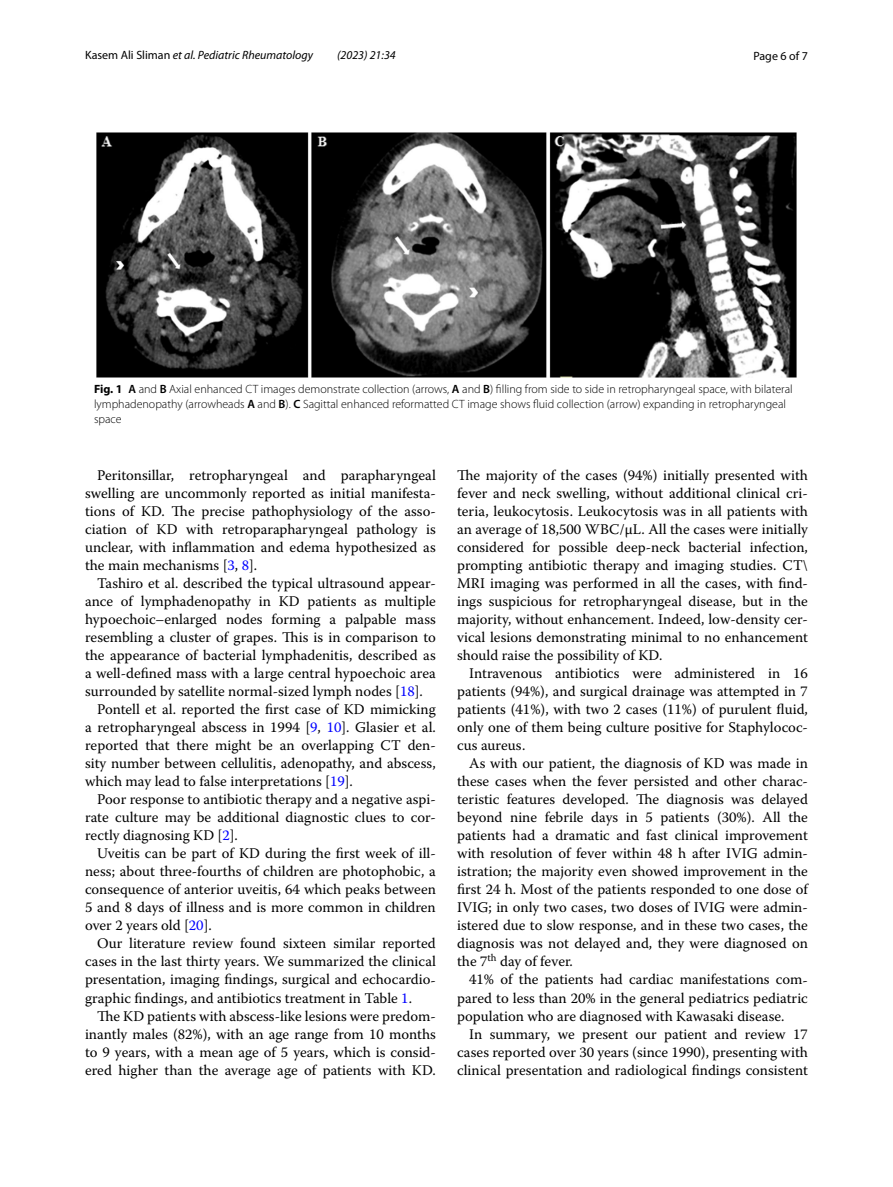
<style>
.page{position:relative;width:893px;height:1187px;background:#fff}
.page>*{position:absolute;margin:0;border:0;box-sizing:border-box;transform-origin:0 0}
.t1{font:14.7px/18px "Warnock Pro";color:#000;text-align:justify}
.t2{font:300 12px/15px "Myriad Pro";color:#000}
.t3{font:italic 12px "Myriad Pro";color:#000}
.t4{font:12px "Myriad Pro";color:#000}
.s1{font-style:normal}
.s2{font-weight:700}
.s3{font-weight:600}
.s4{color:#00f}
</style>
<div class="page">
<img style="left:96px;top:133px;width:701px;height:244px">
<p class="t3" style="left:85px;top:48px;width:230px"><span class="s1">Kasem Ali Sliman</span> et al. Pediatric Rheumatology</p>
<p class="t3" style="left:337px;top:48px;width:60px">(2023) 21:34</p>
<p class="t4" style="left:753px;top:48px;width:56px">Page 6 of 7</p>
<p class="t2" style="left:94px;top:381px;width:700px"><span class="s2">Fig. 1</span> <span class="s3">A</span> and <span class="s3">B</span> Axial enhanced CT images demonstrate collection (arrows, <span class="s3">A</span> and <span class="s3">B</span>) filling from side to side in retropharyngeal space, with bilateral lymphadenopathy (arrowheads <span class="s3">A</span> and <span class="s3">B</span>). <span class="s3">C</span> Sagittal enhanced reformatted CT image shows fluid collection (arrow) expanding in retropharyngeal space</p>
<p class="t1" style="left:85px;top:466px;width:352px;text-indent:12px">Peritonsillar, retropharyngeal and parapharyngeal swelling are uncommonly reported as initial manifesta&shy;tions of KD. The precise pathophysiology of the asso&shy;ciation of KD with retroparapharyngeal pathology is unclear, with inflammation and edema hypothesized as the main mechanisms [<span class="s4">3</span>, <span class="s4">8</span>].</p>
<p class="t1" style="left:97px;top:574px;width:340px">Tashiro et al. described the typical ultrasound appear-</p>
<p class="t1" style="left:85px;top:592px;width:352px">ance of lymphadenopathy in KD patients as multiple</p>
<p class="t1" style="left:85px;top:610px;width:352px">hypoechoic–enlarged nodes forming a palpable mass</p>
<p class="t1" style="left:85px;top:628px;width:352px">resembling a cluster of grapes. This is in comparison to</p>
<p class="t1" style="left:85px;top:646px;width:352px">the appearance of bacterial lymphadenitis, described as</p>
<p class="t1" style="left:85px;top:664px;width:352px">a well-defined mass with a large central hypoechoic area</p>
<p class="t1" style="left:85px;top:682px;width:339px">surrounded by satellite normal-sized lymph nodes [<span class="s4">18</span>].</p>
<p class="t1" style="left:97px;top:700px;width:340px">Pontell et al. reported the first case of KD mimicking</p>
<p class="t1" style="left:85px;top:718px;width:352px">a retropharyngeal abscess in 1994 [<span class="s4">9</span>, <span class="s4">10</span>]. Glasier et al.</p>
<p class="t1" style="left:85px;top:736px;width:352px">reported that there might be an overlapping CT den-</p>
<p class="t1" style="left:85px;top:754px;width:352px">sity number between cellulitis, adenopathy, and abscess,</p>
<p class="t1" style="left:85px;top:772px;width:269px">which may lead to false interpretations [<span class="s4">19</span>].</p>
<p class="t1" style="left:97px;top:790px;width:340px">Poor response to antibiotic therapy and a negative aspi-</p>
<p class="t1" style="left:85px;top:808px;width:352px">rate culture may be additional diagnostic clues to cor-</p>
<p class="t1" style="left:85px;top:826px;width:154px">rectly diagnosing KD [<span class="s4">2</span>].</p>
<p class="t1" style="left:97px;top:844px;width:340px">Uveitis can be part of KD during the first week of ill-</p>
<p class="t1" style="left:85px;top:862px;width:352px">ness; about three-fourths of children are photophobic, a</p>
<p class="t1" style="left:85px;top:880px;width:352px">consequence of anterior uveitis, 64 which peaks between</p>
<p class="t1" style="left:85px;top:898px;width:352px">5 and 8 days of illness and is more common in children</p>
<p class="t1" style="left:85px;top:916px;width:128px">over 2 years old [<span class="s4">20</span>].</p>
<p class="t1" style="left:97px;top:934px;width:340px">Our literature review found sixteen similar reported</p>
<p class="t1" style="left:85px;top:952px;width:352px">cases in the last thirty years. We summarized the clinical</p>
<p class="t1" style="left:85px;top:970px;width:352px">presentation, imaging findings, surgical and echocardio-</p>
<p class="t1" style="left:85px;top:988px;width:328px">graphic findings, and antibiotics treatment in Table <span class="s4">1</span>.</p>
<p class="t1" style="left:97px;top:1006px;width:340px">The KD patients with abscess-like lesions were predom-</p>
<p class="t1" style="left:85px;top:1024px;width:352px">inantly males (82%), with an age range from 10 months</p>
<p class="t1" style="left:85px;top:1042px;width:352px">to 9 years, with a mean age of 5 years, which is consid-</p>
<p class="t1" style="left:85px;top:1060px;width:352px">ered higher than the average age of patients with KD.</p>
<p class="t1" style="left:457px;top:466px;width:352px">The majority of the cases (94%) initially presented with fever and neck swelling, without additional clinical cri&shy;teria, leukocytosis. Leukocytosis was in all patients with an average of 18,500 WBC/μL. All the cases were initially considered for possible deep-neck bacterial infection, prompting antibiotic therapy and imaging studies. CT\ MRI imaging was performed in all the cases, with find&shy;ings suspicious for retropharyngeal disease, but in the majority, without enhancement. Indeed, low-density cer&shy;vical lesions demonstrating minimal to no enhancement should raise the possibility of KD.</p>
<p class="t1" style="left:457px;top:664px;width:352px;text-indent:12px">Intravenous antibiotics were administered in 16 patients (94%), and surgical drainage was attempted in 7 patients (41%), with two 2 cases (11%) of purulent fluid, only one of them being culture positive for Staphylococ&shy;cus aureus.</p>
<p class="t1" style="left:457px;top:754px;width:352px;text-indent:12px">As with our patient, the diagnosis of KD was made in these cases when the fever persisted and other charac&shy;teristic features developed. The diagnosis was delayed beyond nine febrile days in 5 patients (30%). All the patients had a dramatic and fast clinical improvement with resolution of fever within 48 h after IVIG admin&shy;istration; the majority even showed improvement in the first 24 h. Most of the patients responded to one dose of IVIG; in only two cases, two doses of IVIG were admin&shy;istered due to slow response, and in these two cases, the diagnosis was not delayed and, they were diagnosed on the 7<sup>th</sup> day of fever.</p>
<p class="t1" style="left:457px;top:970px;width:352px;text-indent:12px">41% of the patients had cardiac manifestations com&shy;pared to less than 20% in the general pediatrics pediatric population who are diagnosed with Kawasaki disease.</p>
<p class="t1" style="left:457px;top:1024px;width:352px;text-indent:12px">In summary, we present our patient and review 17 cases reported over 30 years (since 1990), presenting with clinical presentation and radiological findings consistent</p>
</div>
